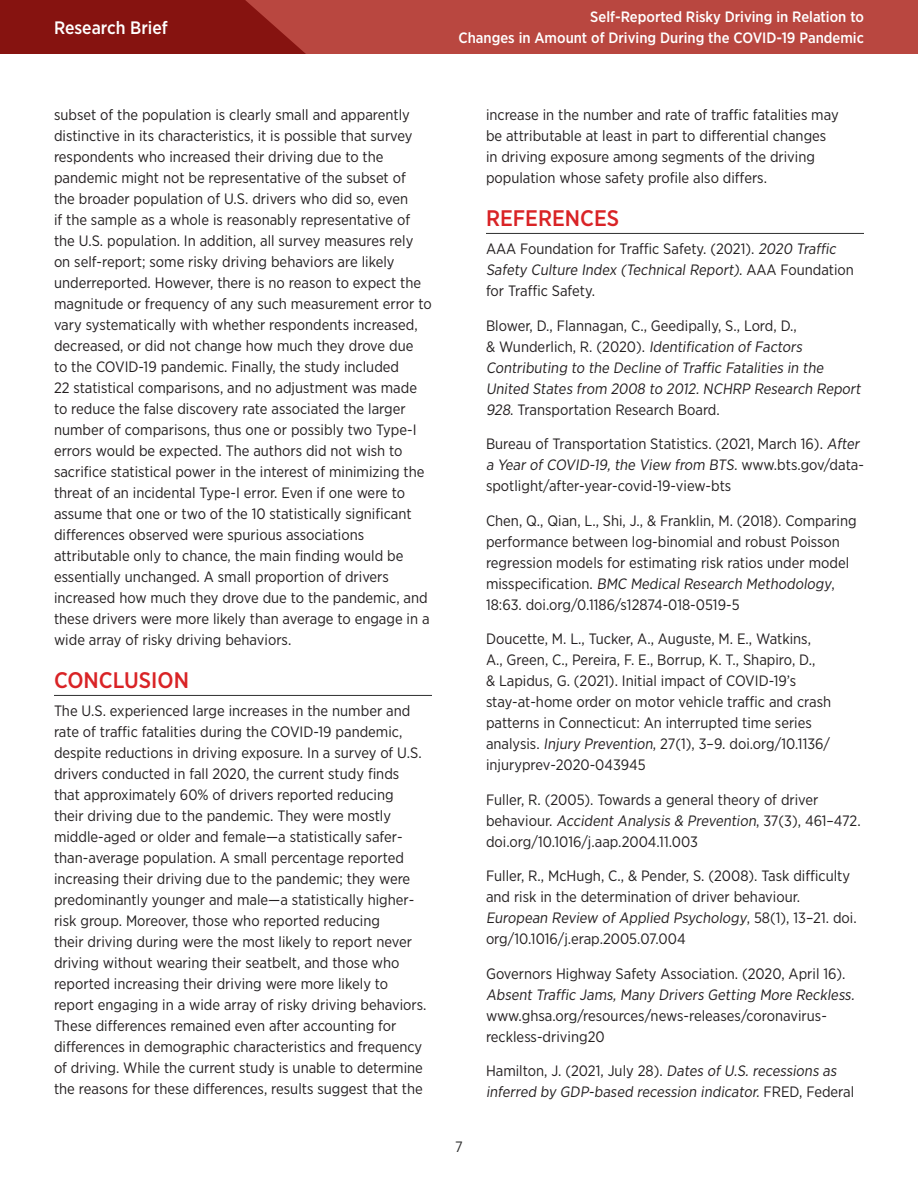
<style>
.page{position:relative;width:918px;height:1188px;background:#fff}
.page>*{position:absolute;margin:0;border:0;box-sizing:border-box;transform-origin:0 0}
.Subhead{font:500 22.5px "Gotham Narrow";color:#d92326}
.t1{font:500 18px "Gotham Narrow";color:#fff}
.Body_Copy{font:15px/21px "Gotham Narrow";color:#231f20}
.t2{font:500 15px/21px "Gotham Narrow";color:#fff;text-align:right}
.t3{font:15px "Gotham Narrow";color:#2d2e2e}
</style>
<div class="page">
<div style="left:0;top:0;width:918px;height:54px;background:#b94740"></div>
<svg style="left:0;top:0;width:306px;height:54px"></svg>
<hr style="left:54px;top:695px;width:378px;height:1px;background:#2d2e2e">
<hr style="left:486px;top:233px;width:378px;height:1px;background:#2d2e2e">
<p class="t1" style="left:54px;top:16px;width:115px">Research Brief</p>
<p class="t2" style="left:459px;top:7px;width:407px">Self-Reported Risky Driving in Relation to<br>Changes in Amount of Driving During the COVID-19 Pandemic</p>
<p class="Body_Copy" style="left:54px;top:104px;width:379px">subset of the population is clearly small and apparently distinctive in its characteristics, it is possible that survey respondents who increased their driving due to the pandemic might not be representative of the subset of<br>the broader population of U.S. drivers who did so, even<br>if the sample as a whole is reasonably representative of the U.S. population. In addition, all survey measures rely on self-report; some risky driving behaviors are likely underreported. However, there is no reason to expect the magnitude or frequency of any such measurement error to vary systematically with whether respondents increased, decreased, or did not change how much they drove due<br>to the COVID-19 pandemic. Finally, the study included<br>22 statistical comparisons, and no adjustment was made to reduce the false discovery rate associated the larger number of comparisons, thus one or possibly two Type-I errors would be expected. The authors did not wish to sacrifice statistical power in the interest of minimizing the threat of an incidental Type-I error. Even if one were to assume that one or two of the 10 statistically significant differences observed were spurious associations attributable only to chance, the main finding would be essentially unchanged. A small proportion of drivers increased how much they drove due to the pandemic, and these drivers were more likely than average to engage in a wide array of risky driving behaviors.</p>
<p class="Subhead" style="left:54px;top:666px;width:137px">CONCLUSION</p>
<p class="Body_Copy" style="left:54px;top:700px;width:374px">The U.S. experienced large increases in the number and rate of traffic fatalities during the COVID-19 pandemic, despite reductions in driving exposure. In a survey of U.S. drivers conducted in fall 2020, the current study finds that approximately 60% of drivers reported reducing their driving due to the pandemic. They were mostly middle-aged or older and female—a statistically safer&shy;than-average population. A small percentage reported increasing their driving due to the pandemic; they were predominantly younger and male—a statistically higher&shy;risk group. Moreover, those who reported reducing<br>their driving during were the most likely to report never driving without wearing their seatbelt, and those who reported increasing their driving were more likely to report engaging in a wide array of risky driving behaviors.<br>These differences remained even after accounting for differences in demographic characteristics and frequency of driving. While the current study is unable to determine the reasons for these differences, results suggest that the</p>
<p class="t3" style="left:455px;top:1137px;width:9px">7</p>
<p class="Body_Copy" style="left:486px;top:104px;width:354px">increase in the number and rate of traffic fatalities may be attributable at least in part to differential changes in driving exposure among segments of the driving population whose safety profile also differs.</p>
<p class="Subhead" style="left:486px;top:204px;width:135px">REFERENCES</p>
<p class="Body_Copy" style="left:486px;top:238px;width:370px">AAA Foundation for Traffic Safety. (2021). 2020 Traffic<br>Safety Culture Index (Technical Report). A A A F o u n d a t i o n for Traffic Safety.</p>
<p class="Body_Copy" style="left:486px;top:315px;width:379px">Blower, D., Flannagan, C., Geedipally, S., Lord, D.,<br>&amp; Wu n d e r l i c h , R . ( 2 0 2 0 ) . Identification of Factors Contributing to the Decline of Traffic Fatalities in the United States from 2008 to 2012. NCHRP Research Report 928. Transportation Research Board.</p>
<p class="Body_Copy" style="left:486px;top:433px;width:379px">Bureau of Transportation Statistics. (2021, March 16). After a Year of COVID-19, the View from BTS. w w w. b t s . g ov/d a t a - spotlight/after-year-covid-19-view-bts</p>
<p class="Body_Copy" style="left:486px;top:510px;width:372px">Chen, Q., Qian, L., Shi, J., &amp; Franklin, M. (2018). Comparing performance between log-binomial and robust Poisson regression models for estimating risk ratios under model m i s s p e c i fi c a t i o n . BMC Medical Research Methodology, 18:63. doi.org/0.1186/s12874-018-0519-5</p>
<p class="Body_Copy" style="left:486px;top:628px;width:347px">Doucette, M. L., Tucker, A., Auguste, M. E., Watkins, A., Green, C., Pereira, F. E., Borrup, K. T., Shapiro, D.,<br>&amp; Lapidus, G. (2021). Initial impact of COVID-19’s stay-at-home order on motor vehicle traffic and crash patterns in Connecticut: An interrupted time series analysis. Injury Prevention, 27(1), 3–9. doi.org/10.1136/ injuryprev-2020-043945</p>
<p class="Body_Copy" style="left:486px;top:789px;width:376px">Fuller, R. (2005). Towards a general theory of driver<br>b e h av i o u r. Accident Analysis &amp; Prevention, 37 ( 3 ) , 4 61 – 472 . doi.org/10.1016/j.aap.2004.11.003</p>
<p class="Body_Copy" style="left:486px;top:865px;width:372px">Fuller, R., McHugh, C., &amp; Pender, S. (2008). Task difficulty and risk in the determination of driver behaviour.<br>European Review of Applied Psychology, 5 8 ( 1 ) , 1 3 – 2 1 . d o i . org/10.1016/j.erap.2005.07.004</p>
<p class="Body_Copy" style="left:486px;top:963px;width:372px">Governors Highway Safety Association. (2020, April 16).<br>Absent Traffic Jams, Many Drivers Getting More Reckless. www.ghsa.org/resources/news-releases/coronavirus&shy;reckless-driving20</p>
<p class="Body_Copy" style="left:486px;top:1060px;width:370px">Hamilton, J. (2021, July 28). Dates of U.S. recessions as inferred by GDP-based recession indicator. F R E D, F e d e ra l</p>
</div>
